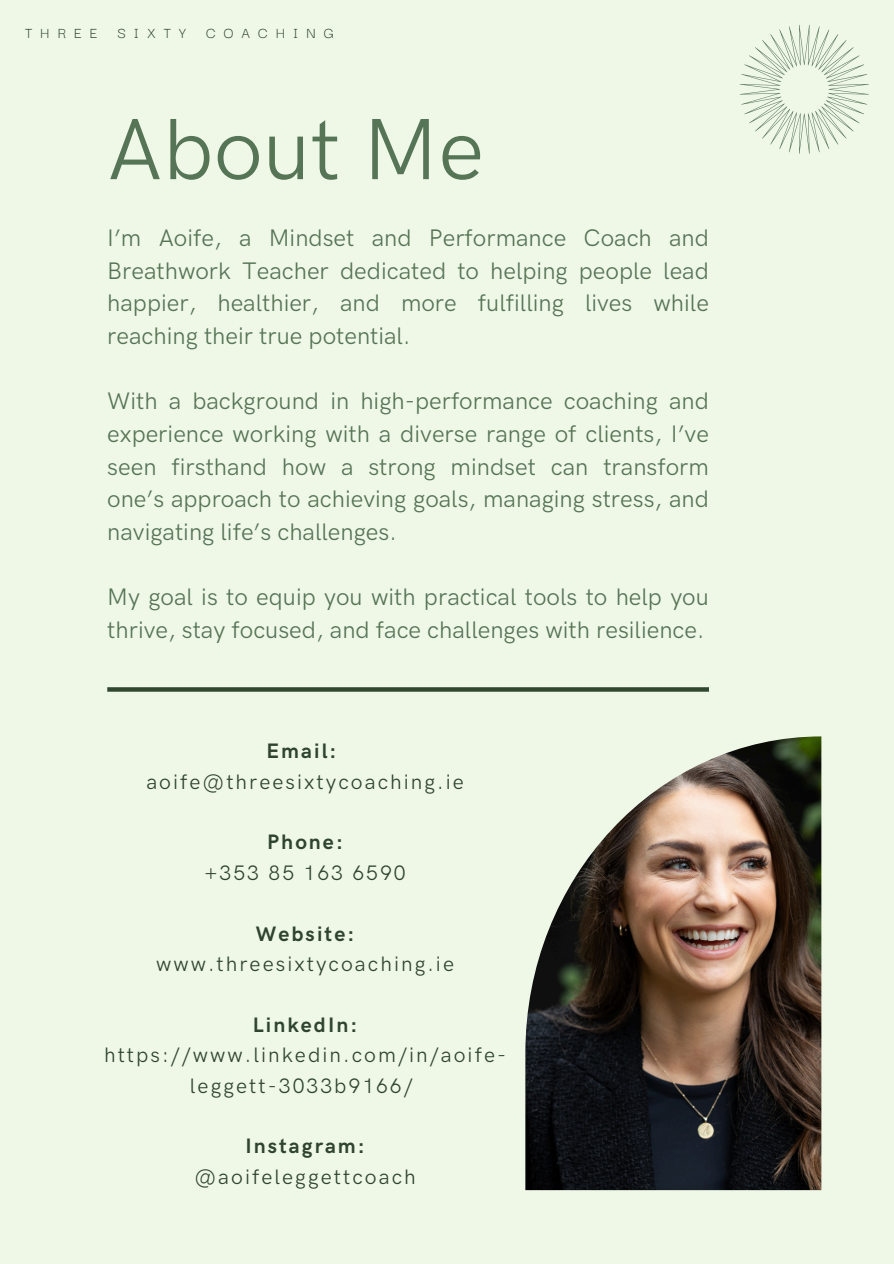
<style>
.page{position:relative;width:894px;height:1264px;background:#fff}
.page>*{position:absolute;margin:0;border:0;box-sizing:border-box;transform-origin:0 0}
.t1{font:87.15px "HK Grotesk Pro";color:#567456}
.t2{font:24px/32.7px "HK Grotesk Pro";color:#567456;text-align:justify}
.t3{font:21px/30.3px "HK Grotesk Pro";letter-spacing:.1em;color:#2f442e;text-align:center}
.t4{font:16.2px "Darker Grotesque";letter-spacing:.5em;color:#2f442e}
.s1{font-weight:700}
</style>
<div class="page">
<div style="left:0;top:0;width:893px;height:1263px;background:#eff8e7"></div>
<img style="left:525px;top:736px;width:296px;height:454px">
<svg style="left:739px;top:25px;width:129px;height:129px"></svg>
<svg style="left:107px;top:687px;width:601px;height:4px;background:#3a5039"></svg>
<h2 class="t4" style="left:25px;top:21px;width:310px">THREE SIXTY COACHING</h2>
<h2 class="t1" style="left:107px;top:101px;width:378px">About Me</h2>
<p class="t2" style="left:107px;top:223px;width:603px">I’m Aoife, a Mindset and Performance Coach and Breathwork Teacher dedicated to helping people lead happier, healthier, and more fulfilling lives while reaching their true potential.</p>
<h1 class="t2" style="left:107px;top:386px;width:603px">With a background in high-performance coaching and experience working with a diverse range of clients, I’ve seen firsthand how a strong mindset can transform one’s approach to achieving goals, managing stress, and navigating life’s challenges.</h1>
<h2 class="t2" style="left:107px;top:581px;width:603px">My goal is to equip you with practical tools to help you thrive, stay focused, and face challenges with resilience.</h2>
<p class="t3" style="left:146px;top:736px;width:319px"><span class="s1">Email: </span>aoife@threesixtycoaching.ie</p>
<h3 class="t3" style="left:204px;top:828px;width:203px"><span class="s1">Phone:<br></span>+353 85 163 6590</h3>
<h3 class="t3" style="left:156px;top:919px;width:299px"><span class="s1">Website: </span>www.threesixtycoaching.ie</h3>
<h3 class="t3" style="left:104px;top:1010px;width:403px"><span class="s1">LinkedIn: </span>https://www.linkedin.com/in/aoife&shy;leggett-3033b9166/</h3>
<h3 class="t3" style="left:194px;top:1131px;width:223px"><span class="s1">Instagram: </span>@aoifeleggettcoach</h3>
</div>
